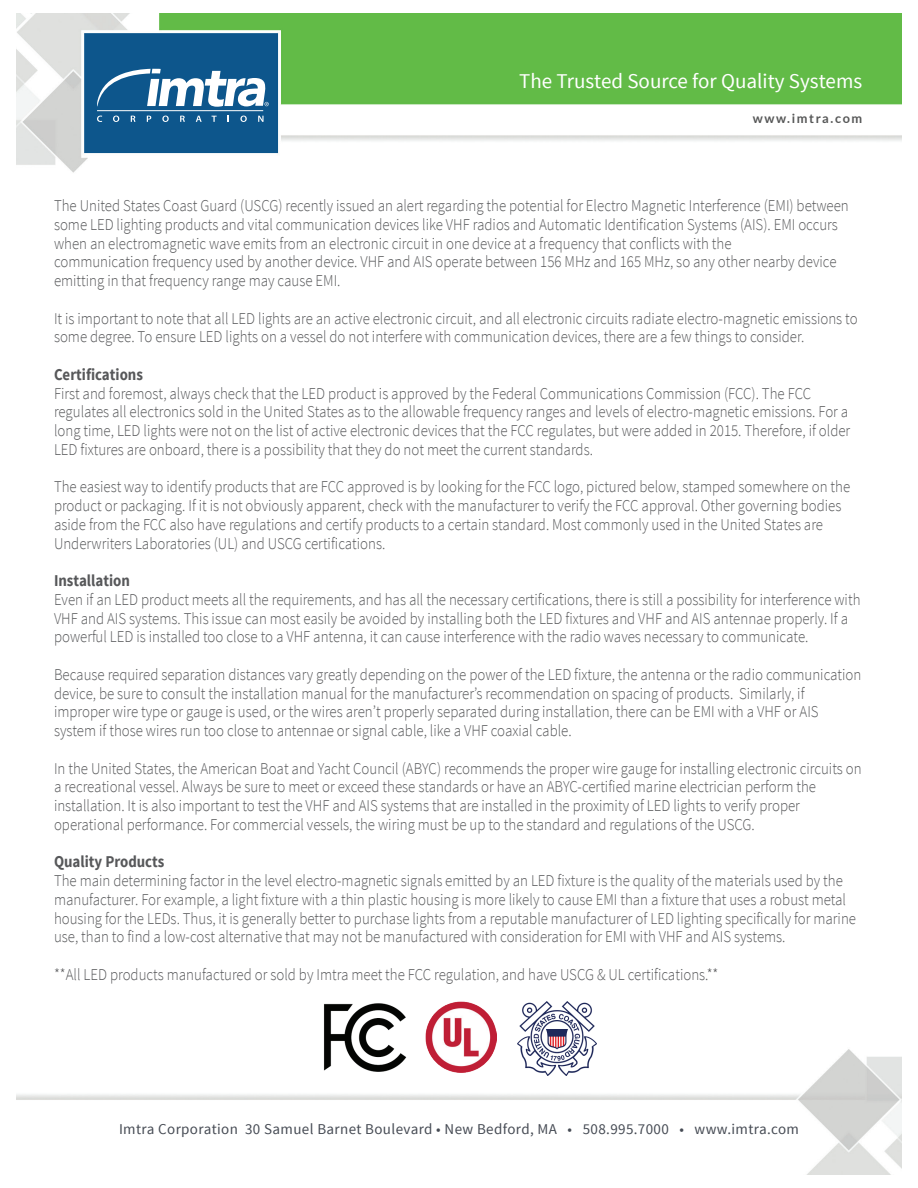
<style>
.page{position:relative;width:918px;height:1188px;background:#fff}
.page>*{position:absolute;margin:0;border:0;box-sizing:border-box;transform-origin:0 0}
.t1{font:21px "Source Sans Pro";color:#fff}
.t2{font:300 16.5px/18.8px "Source Sans Pro";color:#57585a;scale:.9 1}
.t3{font:700 16.5px "Source Sans Pro";color:#57585a;scale:.9 1}
.t4{font:15px "Source Sans Pro";letter-spacing:.025em;color:#464b54}
.t5{font:700 12.75px "Lato";letter-spacing:.125em;color:#565757}
</style>
<div class="page">
<img style="left:17px;top:13px;width:884px;height:1162px">
<svg style="left:97px;top:69px;width:172px;height:38px"></svg>
<hr style="left:97px;top:110px;width:166px;height:1px;background:#fff">
<svg style="left:97px;top:116px;width:5px;height:6px"></svg>
<svg style="left:113px;top:116px;width:6px;height:6px"></svg>
<svg style="left:131px;top:116px;width:5px;height:6px"></svg>
<svg style="left:147px;top:116px;width:4px;height:6px"></svg>
<svg style="left:162px;top:116px;width:7px;height:6px"></svg>
<svg style="left:180px;top:116px;width:5px;height:6px"></svg>
<svg style="left:196px;top:116px;width:6px;height:6px"></svg>
<svg style="left:212px;top:116px;width:5px;height:6px"></svg>
<svg style="left:240px;top:116px;width:7px;height:6px"></svg>
<svg style="left:258px;top:116px;width:6px;height:6px"></svg>
<img style="left:322px;top:1002px;width:86px;height:71px">
<img style="left:426px;top:1002px;width:71px;height:71px">
<img style="left:518px;top:1002px;width:78px;height:73px">
<p class="t1" style="left:519px;top:68px;width:345px">The Trusted Source for Quality Systems</p>
<p class="t5" style="left:753px;top:111px;width:111px">www.imtra.com</p>
<p class="t2" style="left:54px;top:196px;width:885px">The United States Coast Guard (USCG) recently issued an alert regarding the potential for Electro Magnetic Interference (EMI) between some LED lighting products and vital communication devices like VHF radios and Automatic Identification Systems (AIS). EMI occurs when an electromagnetic wave emits from an electronic circuit in one device at a frequency that conflicts with the<br>communication frequency used by another device. VHF and AIS operate between 156 MHz and 165 MHz, so any other nearby device emitting in that frequency range may cause EMI.</p>
<p class="t2" style="left:54px;top:309px;width:894px">It is important to note that all LED lights are an active electronic circuit, and all electronic circuits radiate electro-magnetic emissions to some degree. To ensure LED lights on a vessel do not interfere with communication devices, there are a few things to consider.</p>
<p class="t3" style="left:54px;top:364px;width:100px">Certifications</p>
<p class="t2" style="left:54px;top:384px;width:886px">First and foremost, always check that the LED product is approved by the Federal Communications Commission (FCC). The FCC regulates all electronics sold in the United States as to the allowable frequency ranges and levels of electro-magnetic emissions. For a long time, LED lights were not on the list of active electronic devices that the FCC regulates, but were added in 2015. Therefore, if older LED fixtures are onboard, there is a possibility that they do not meet the current standards.</p>
<p class="t2" style="left:54px;top:478px;width:886px">The easiest way to identify products that are FCC approved is by looking for the FCC logo, pictured below, stamped somewhere on the product or packaging. If it is not obviously apparent, check with the manufacturer to verify the FCC approval. Other governing bodies aside from the FCC also have regulations and certify products to a certain standard. Most commonly used in the United States are Underwriters Laboratories (UL) and USCG certifications.</p>
<p class="t3" style="left:54px;top:570px;width:86px">Installation</p>
<p class="t2" style="left:54px;top:590px;width:898px">Even if an LED product meets all the requirements, and has all the necessary certifications, there is still a possibility for interference with<br>VHF and AIS systems. This issue can most easily be avoided by installing both the LED fixtures and VHF and AIS antennae properly. If a powerful LED is installed too close to a VHF antenna, it can cause interference with the radio waves necessary to communicate.</p>
<p class="t2" style="left:54px;top:665px;width:899px">Because required separation distances vary greatly depending on the power of the LED fixture, the antenna or the radio communication device, be sure to consult the installation manual for the manufacturer’s recommendation on spacing of products. Similarly, if improper wire type or gauge is used, or the wires aren’t properly separated during installation, there can be EMI with a VHF or AIS system if those wires run too close to antennae or signal cable, like a VHF coaxial cable.</p>
<p class="t2" style="left:54px;top:759px;width:899px">In the United States, the American Boat and Yacht Council (ABYC) recommends the proper wire gauge for installing electronic circuits on a recreational vessel. Always be sure to meet or exceed these standards or have an ABYC-certified marine electrician perform the installation. It is also important to test the VHF and AIS systems that are installed in the proximity of LED lights to verify proper operational performance. For commercial vessels, the wiring must be up to the standard and regulations of the USCG.</p>
<p class="t3" style="left:54px;top:851px;width:124px">Quality Products</p>
<p class="t2" style="left:54px;top:871px;width:893px">The main determining factor in the level electro-magnetic signals emitted by an LED fixture is the quality of the materials used by the manufacturer. For example, a light fixture with a thin plastic housing is more likely to cause EMI than a fixture that uses a robust metal housing for the LEDs. Thus, it is generally better to purchase lights from a reputable manufacturer of LED lighting specifically for marine use, than to find a low-cost alternative that may not be manufactured with consideration for EMI with VHF and AIS systems.</p>
<p class="t2" style="left:54px;top:965px;width:740px">**All LED products manufactured or sold by Imtra meet the FCC regulation, and have USCG &amp; UL certifications.**</p>
<p class="t4" style="left:119px;top:1120px;width:681px">Imtra Corporation 30 Samuel Barnet Boulevard • New Bedford, MA • 508.995.7000 • www.imtra.com</p>
</div>
